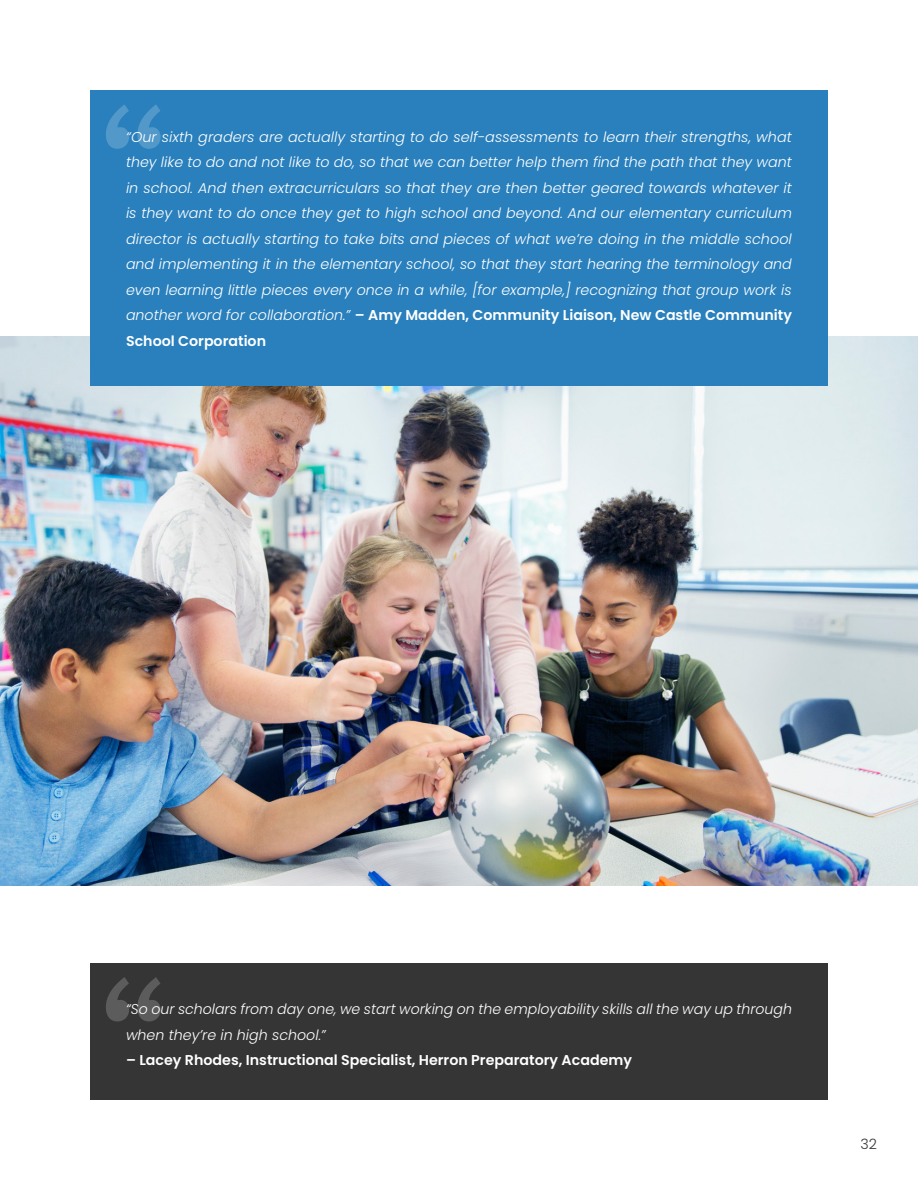
<style>
.page{position:relative;width:918px;height:1188px;background:#fff}
.page>*{position:absolute;margin:0;border:0;box-sizing:border-box;transform-origin:0 0}
.t1{font:italic 300 14.25px/25.5px "Poppins";color:#fff;text-align:justify}
.t2{font:600 14.25px "Poppins";color:#fff}
.t3{font:300 14.25px "Poppins";color:#353535}
.s1{font-weight:600;font-style:normal}
</style>
<div class="page">
<img style="left:0;top:337px;width:918px;height:549px">
<div style="left:90px;top:90px;width:738px;height:295px;background:#2980bd"></div>
<svg style="left:106px;top:104px;width:55px;height:45px"></svg>
<div style="left:90px;top:963px;width:738px;height:137px;background:#353535"></div>
<svg style="left:106px;top:977px;width:55px;height:45px"></svg>
<p class="t1" style="left:126px;top:124px;width:668px">“Our sixth graders are actually starting to do self-assessments to learn their strengths, what they like to do and not like to do, so that we can better help them find the path that they want in school. And then extracurriculars so that they are then better geared towards whatever it is they want to do once they get to high school and beyond. And our elementary curriculum director is actually starting to take bits and pieces of what we’re doing in the middle school and implementing it in the elementary school, so that they start hearing the terminology and even learning little pieces every once in a while, [for example,] recognizing that group work is another word for collaboration.” <span class="s1">– Amy Madden, Community Liaison, New Castle Community School Corporation</span></p>
<p class="t1" style="left:126px;top:997px;width:668px">“So our scholars from day one, we start working on the employability skills all the way up through when they’re in high school.”</p>
<p class="t2" style="left:126px;top:1052px;width:508px">– Lacey Rhodes, Instructional Specialist, Herron Preparatory Academy</p>
<p class="t3" style="left:861px;top:1136px;width:18px">32</p>
</div>
